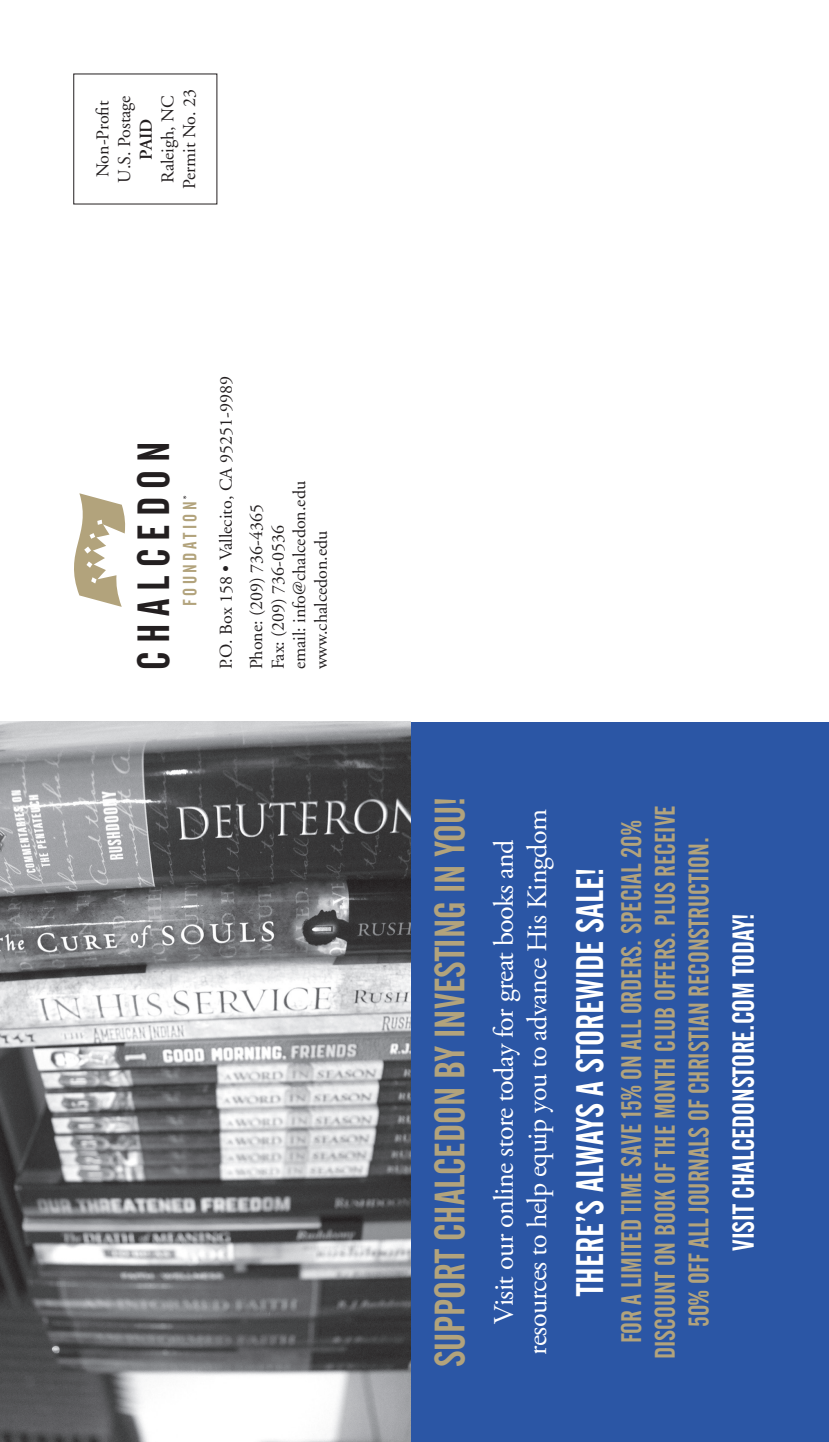
<style>
.page{position:relative;width:829px;height:1442px;background:#fff}
.page>*{position:absolute;margin:0;border:0;box-sizing:border-box;transform-origin:0 0}
.t1{font:44.6px "Alternate Gothic No 2 BT";letter-spacing:.18em;color:#231f20}
.t2{font:42px "Alternate Gothic No 2 BT";color:#b2a37c}
.t3{font:38px "Alternate Gothic No 2 BT";color:#fff}
.t4{font:30px "Alternate Gothic No 2 BT";color:#fff}
.t5{font:28px/33.6px "Alternate Gothic No 2 BT";color:#b2a37c;text-align:center}
.t6{font:28px/33.6px "Adobe Garamond Pro";letter-spacing:-.02em;color:#fff;text-align:center}
.t7{font:19px "Alternate Gothic No 2 BT";letter-spacing:.18em;color:#b2a37c}
.t8{font:18px/21.6px "Adobe Garamond";color:#231f20}
.t9{font:600 18px "Adobe Garamond";color:#231f20}
</style>
<div class="page">
<div style="left:410px;top:721px;width:418px;height:721px;background:#2b56a5"></div>
<svg style="left:74px;top:493px;width:51px;height:114px"></svg>
<img style="left:0;top:721px;width:410px;height:721px">
<p class="t8" style="left:93px;top:183px;width:89px;rotate:-90deg">Non-Profit<br>U.S. Postage</p>
<p class="t9" style="left:136px;top:159px;width:43px;rotate:-90deg">PAID</p>
<p class="t8" style="left:157px;top:189px;width:101px;text-align:center;rotate:-90deg">Raleigh, NC<br>Permit No. 23</p>
<h1 class="t1" style="left:129px;top:670px;width:230px;rotate:-90deg">CHALCEDON</h1>
<p class="t7" style="left:179px;top:605px;width:105px;rotate:-90deg">FOUNDATION</p>
<p class="t8" style="left:211px;top:669px;width:294px;line-height:30.2px;rotate:-90deg">P.O. Box 158 • Vallecito, CA 95251-9989<br>Phone: (209) 736-4365</p>
<p class="t8" style="left:267px;top:669px;width:190px;rotate:-90deg">Fax: (209) 736-0536 email: info@chalcedon.edu www.chalcedon.edu</p>
<h2 class="t2" style="left:426px;top:1367px;width:572px;rotate:-90deg">SUPPORT CHALCEDON BY INVESTING IN YOU!</h2>
<h3 class="t6" style="left:487px;top:1354px;width:547px;rotate:-90deg">Visit our online store today for great books and resources to help equip you to advance His Kingdom</h3>
<h3 class="t3" style="left:568px;top:1295px;width:429px;rotate:-90deg">THERE’S ALWAYS A STOREWIDE SALE!</h3>
<h3 class="t5" style="left:614px;top:1358px;width:555px;rotate:-90deg">FOR A LIMITED TIME SAVE 15% ON ALL ORDERS. SPECIAL 20%<br>DISCOUNT ON BOOK OF THE MONTH CLUB OFFERS. PLUS RECEIVE<br>50% OFF ALL JOURNALS OF CHRISTIAN RECONSTRUCTION.</h3>
<h3 class="t4" style="left:726px;top:1250px;width:339px;rotate:-90deg">VISIT CHALCEDONSTORE.COM TODAY!</h3>
</div>
